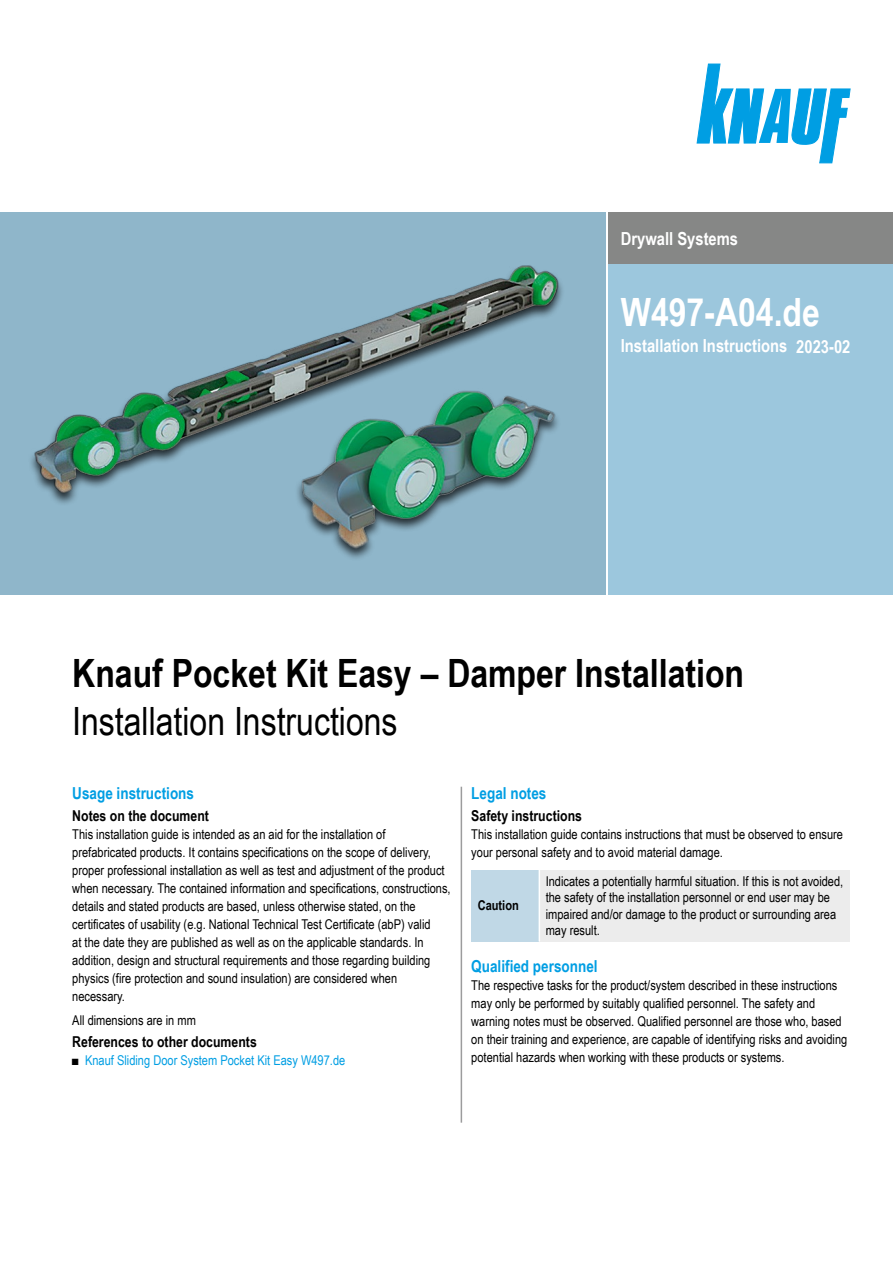
<style>
.page{position:relative;width:893px;height:1263px;background:#fff}
.page>*{position:absolute;margin:0;border:0;box-sizing:border-box;transform-origin:0 0}
.Titel_1te_Zeile_Ma{font:700 39px "Arial Narrow";color:#000}
.Titel_2te_Zeile_Ma{font:39px "Arial Narrow";color:#000}
.t1{font:700 39px "Arial Narrow";color:#fff}
.Ausgabe_Ma{font:700 18px "Arial Narrow";color:#fff}
.IHV_Ue3_11cyan_Ma{font:700 16.5px "Arial Narrow";color:#009ee3}
.Ue4_10schwarz_Ma{font:700 15px "Arial Narrow";color:#000}
.Text_Ma{font:13.5px/18px "Arial Narrow";color:#000}
.Hinweis_Text_Ma{font:13.5px/16.5px "Arial Narrow";color:#000}
.t2{font:13.5px "Arial Narrow";color:#009ee3}
.Text_Abs_oben_Ma{font:13.5px "Arial Narrow";color:#000}
.Hinweis_Ma{font:700 13.5px "Arial Narrow";color:#000}
.s1{color:#000}
</style>
<div class="page">
<div style="left:608px;top:213px;width:285px;height:382px;background:#9cc7dd"></div>
<div style="left:608px;top:213px;width:285px;height:51px;background:#868786"></div>
<img style="left:0;top:213px;width:606px;height:382px">
<svg style="left:697px;top:64px;width:153px;height:99px"></svg>
<hr style="left:461px;top:787px;width:1px;height:336px;background:#9c9c9d">
<div style="left:471px;top:869px;width:68px;height:72px;background:#c0d8e6"></div>
<div style="left:539px;top:869px;width:311px;height:72px;background:#ececec"></div>
<hr style="left:539px;top:869px;width:1px;height:72px;background:#fff">
<h2 class="Ausgabe_Ma" style="left:621px;top:225px;width:119px">Drywall Systems</h2>
<h1 class="t1" style="left:621px;top:282px;width:201px">W497-A04.de</h1>
<p class="Ausgabe_Ma" style="left:621px;top:332px;width:168px">Installation Instructions</p>
<p class="Ausgabe_Ma" style="left:796px;top:333px;width:56px">2023-02</p>
<p class="Titel_1te_Zeile_Ma" style="left:72px;top:644px;width:673px">Knauf Pocket Kit Easy – Damper Installation</p>
<p class="Titel_2te_Zeile_Ma" style="left:72px;top:693px;width:327px">Installation Instructions</p>
<p class="IHV_Ue3_11cyan_Ma" style="left:72px;top:780px;width:123px">Usage instructions</p>
<p class="Ue4_10schwarz_Ma" style="left:72px;top:804px;width:138px">Notes on the document</p>
<p class="Text_Ma" style="left:72px;top:824px;width:380px">This installation guide is intended as an aid for the installation of prefabricated products. It contains specifications on the scope of delivery, proper professional installation as well as test and adjustment of the product when necessary. The contained information and specifications, constructions, details and stated products are based, unless otherwise stated, on the certificates of usability (e.g. National Technical Test Certificate (abP) valid<br>at the date they are published as well as on the applicable standards. In addition, design and structural requirements and those regarding building physics (fire protection and sound insulation) are considered when necessary.</p>
<p class="Text_Abs_oben_Ma" style="left:72px;top:1010px;width:125px">All dimensions are in mm</p>
<p class="Ue4_10schwarz_Ma" style="left:72px;top:1031px;width:186px">References to other documents</p>
<p class="t2" style="left:72px;top:1051px;width:275px"><span class="s1">■</span> Knauf Sliding Door System Pocket Kit Easy W497.de</p>
<p class="IHV_Ue3_11cyan_Ma" style="left:471px;top:780px;width:77px">Legal notes</p>
<p class="Ue4_10schwarz_Ma" style="left:471px;top:804px;width:112px">Safety instructions</p>
<p class="Text_Ma" style="left:471px;top:824px;width:373px">This installation guide contains instructions that must be observed to ensure your personal safety and to avoid material damage.</p>
<p class="Hinweis_Text_Ma" style="left:546px;top:872px;width:299px">Indicates a potentially harmful situation. If this is not avoided, the safety of the installation personnel or end user may be impaired and/or damage to the product or surrounding area may result.</p>
<p class="IHV_Ue3_11cyan_Ma" style="left:471px;top:954px;width:128px">Qualified personnel</p>
<p class="Text_Ma" style="left:471px;top:976px;width:377px">The respective tasks for the product/system described in these instructions may only be performed by suitably qualified personnel. The safety and warning notes must be observed. Qualified personnel are those who, based on their training and experience, are capable of identifying risks and avoiding potential hazards when working with these products or systems.</p>
<p class="Hinweis_Ma" style="left:478px;top:895px;width:43px">Caution</p>
</div>
